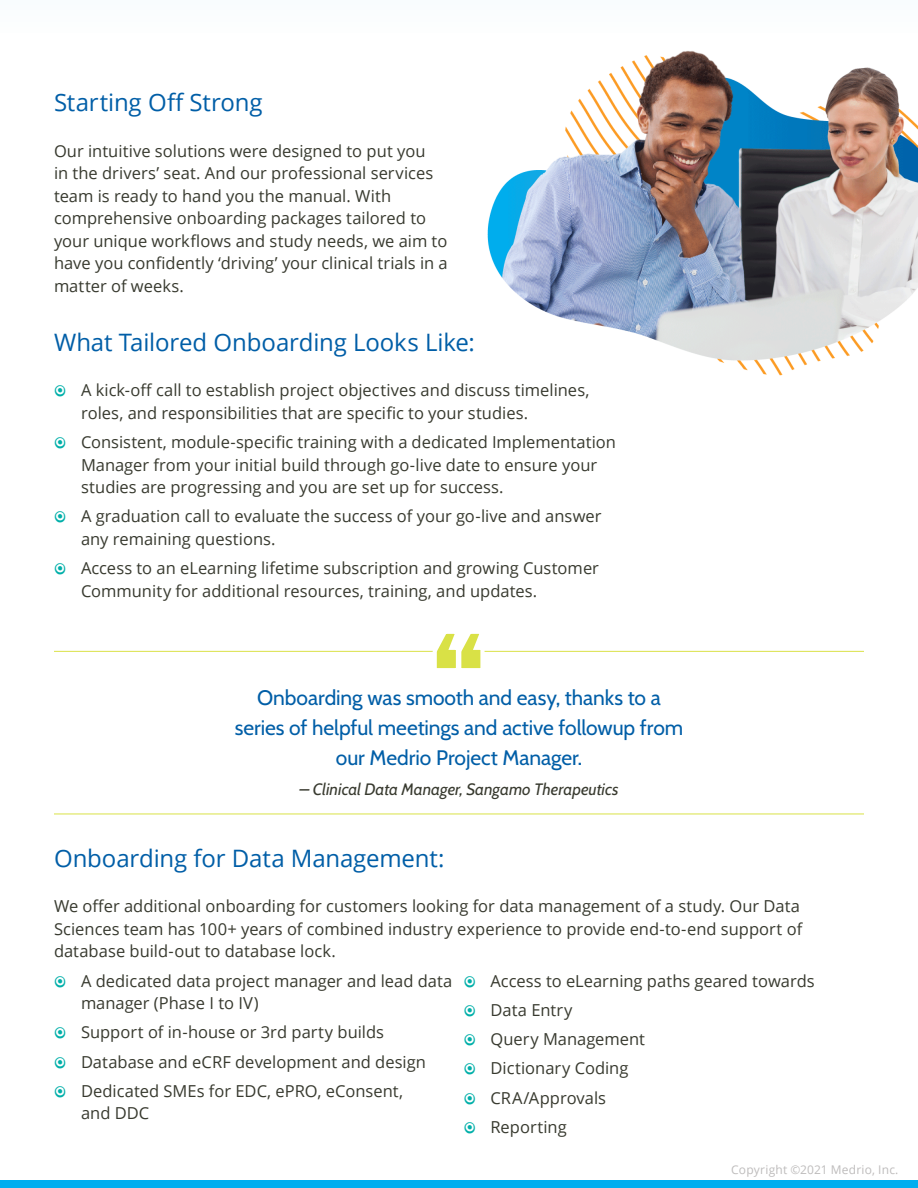
<style>
.page{position:relative;width:918px;height:1188px;background:#fff}
.page>*{position:absolute;margin:0;border:0;box-sizing:border-box;transform-origin:0 0}
.t1{font:24px "Open Sans";letter-spacing:-.005em;color:#005ea7}
.t2{font:21px/30px "Cabin";letter-spacing:-.005em;color:#005ea7;text-align:center}
.t3{font:16.5px/22.5px "Open Sans";color:#383a2f}
.t4{font:italic 16.5px "Cabin";color:#383a2f}
.t5{font:12px "Open Sans";letter-spacing:.015em;color:#bebcbc}
</style>
<div class="page">
<div style="left:0;top:1181px;width:918px;height:7px;background:#00aeef"></div>
<hr style="left:54px;top:651px;width:810px;height:1px;background:#dae247">
<hr style="left:54px;top:814px;width:810px;height:1px;background:#dae247">
<svg style="left:429px;top:633px;width:59px;height:36px"></svg>
<img style="left:487px;top:51px;width:431px;height:325px">
<h1 class="t1" style="left:54px;top:86px;width:210px">Starting Off Strong</h1>
<p class="t3" style="left:54px;top:141px;width:395px">Our intuitive solutions were designed to put you<br>in the drivers’ seat. And our professional services team is ready to hand you the manual. With comprehensive onboarding packages tailored to your unique workflows and study needs, we aim to have you confidently ‘driving’ your clinical trials in a matter of weeks.</p>
<h1 class="t1" style="left:54px;top:326px;width:422px">What Tailored Onboarding Looks Like:</h1>
<p class="t3" style="left:81px;top:379px;width:510px">A kick-off call to establish project objectives and discuss timelines, roles, and responsibilities that are specific to your studies.</p>
<p class="t3" style="left:81px;top:431px;width:537px">Consistent, module-specific training with a dedicated Implementation<br>Manager from your initial build through go-live date to ensure your studies are progressing and you are set up for success.</p>
<p class="t3" style="left:81px;top:505px;width:522px">A graduation call to evaluate the success of your go-live and answer any remaining questions.</p>
<p class="t3" style="left:81px;top:557px;width:520px">Access to an eLearning lifetime subscription and growing Customer<br>Community for additional resources, training, and updates.</p>
<p class="t2" style="left:235px;top:684px;width:450px">Onboarding was smooth and easy, thanks to a series of helpful meetings and active followup from our Medrio Project Manager.</p>
<p class="t4" style="left:299px;top:783px;width:321px">– Clinical Data Manager, Sangamo Therapeutics</p>
<h1 class="t1" style="left:54px;top:842px;width:392px">Onboarding for Data Management:</h1>
<p class="t3" style="left:54px;top:895px;width:750px">We offer additional onboarding for customers looking for data management of a study. Our Data<br>Sciences team has 100+ years of combined industry experience to provide end-to-end support of database build-out to database lock.</p>
<p class="t3" style="left:81px;top:969px;width:373px">A dedicated data project manager and lead data manager (Phase I to IV)</p>
<p class="t3" style="left:81px;top:1017px;width:346px;line-height:29.2px">Support of in-house or 3rd party builds<br>Database and eCRF development and design<br>Dedicated SMEs for EDC, ePRO, eConsent,</p>
<p class="t3" style="left:81px;top:1102px;width:70px">and DDC</p>
<p class="t3" style="left:490px;top:965px;width:326px;line-height:29.2px">Access to eLearning paths geared towards<br>Data Entry<br>Query Management<br>Dictionary Coding<br>CRA/Approvals<br>Reporting</p>
<p class="t5" style="left:731px;top:1165px;width:169px">Copyright ©2021 Medrio, Inc.</p>
</div>
